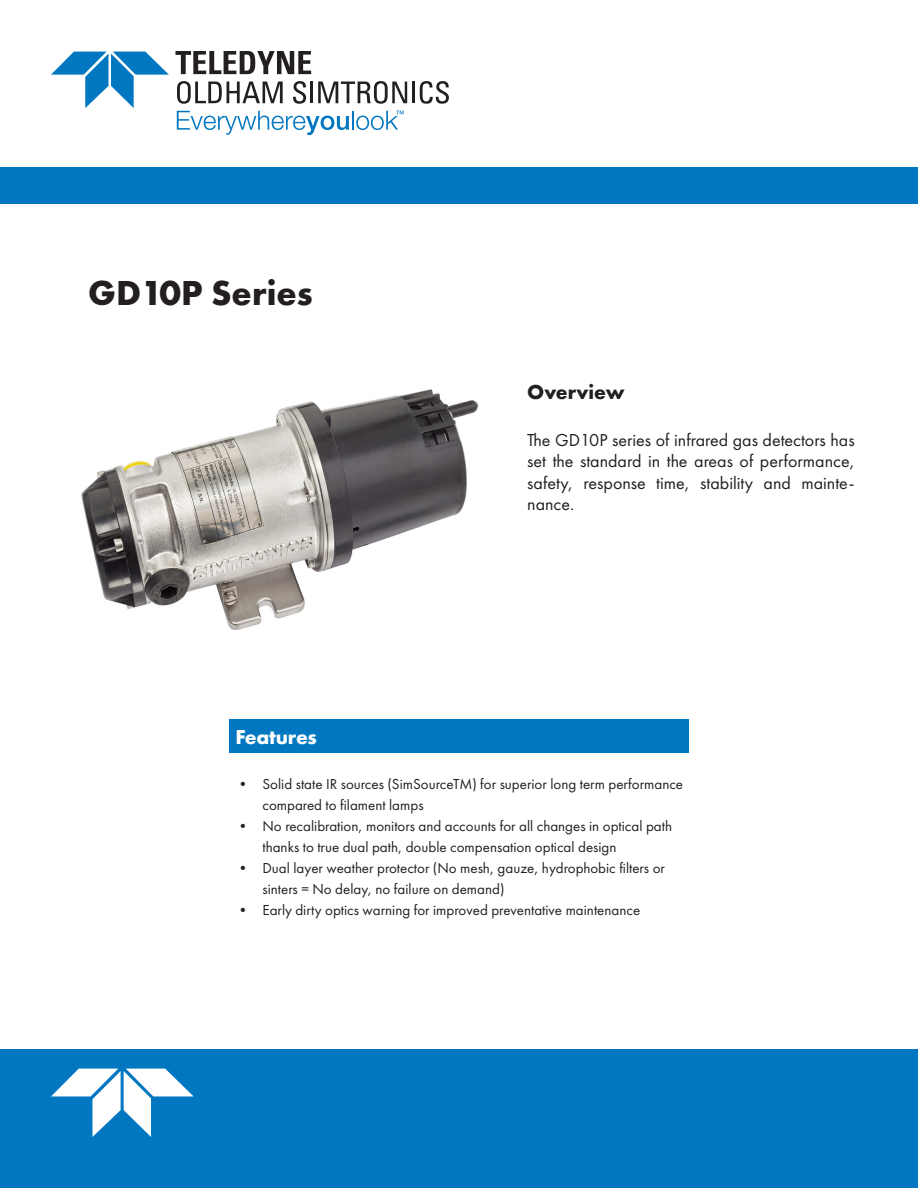
<style>
.page{position:relative;width:918px;height:1188px;background:#fff}
.page>*{position:absolute;margin:0;border:0;box-sizing:border-box;transform-origin:0 0}
.t1{font:700 36px "Futura PT";color:#231f20}
.t2{font:700 21px "Futura PT";color:#231f20}
.t3{font:700 21px "Futura PT";letter-spacing:-.015em;color:#fff}
.t4{font:18px/21.6px "Futura PT";color:#231f20;text-align:justify}
.t5{font:15px/21px "Futura PT";color:#231f20}
</style>
<div class="page">
<div style="left:0;top:167px;width:918px;height:37px;background:#0077c0"></div>
<div style="left:0;top:1050px;width:918px;height:138px;background:#0077c0"></div>
<svg style="left:51px;top:1069px;width:143px;height:68px"></svg>
<svg style="left:175px;top:51px;width:136px;height:23px"></svg>
<svg style="left:177px;top:81px;width:106px;height:23px"></svg>
<svg style="left:293px;top:81px;width:13px;height:23px"></svg>
<hr style="left:310px;top:82px;width:3px;height:21px;background:#231f20">
<svg style="left:318px;top:81px;width:89px;height:23px"></svg>
<hr style="left:412px;top:82px;width:3px;height:21px;background:#231f20">
<svg style="left:420px;top:81px;width:29px;height:23px"></svg>
<svg style="left:177px;top:111px;width:227px;height:24px"></svg>
<svg style="left:51px;top:52px;width:118px;height:56px"></svg>
<img style="left:81px;top:389px;width:398px;height:241px">
<div style="left:229px;top:719px;width:460px;height:34px;background:#0077c0"></div>
<p class="t1" style="left:88px;top:270px;width:226px">GD10P Series</p>
<p class="t2" style="left:527px;top:378px;width:99px">Overview</p>
<p class="t4" style="left:527px;top:429px;width:329px">The GD10P series of infrared gas detectors has set the standard in the areas of performance, safety, response time, stability and mainte&shy;nance.</p>
<p class="t3" style="left:235px;top:724px;width:83px">Features</p>
<p class="t5" style="left:262px;top:774px;width:422px;text-indent:-27px">• Solid state IR sources (SimSourceTM) for superior long term performance compared to filament lamps</p>
<p class="t5" style="left:262px;top:816px;width:411px;text-indent:-27px">• No recalibration, monitors and accounts for all changes in optical path thanks to true dual path, double compensation optical design</p>
<p class="t5" style="left:262px;top:858px;width:404px;text-indent:-27px">• Dual layer weather protector (No mesh, gauze, hydrophobic filters or sinters = No delay, no failure on demand)</p>
<p class="t5" style="left:235px;top:900px;width:406px">• Early dirty optics warning for improved preventative maintenance</p>
</div>
